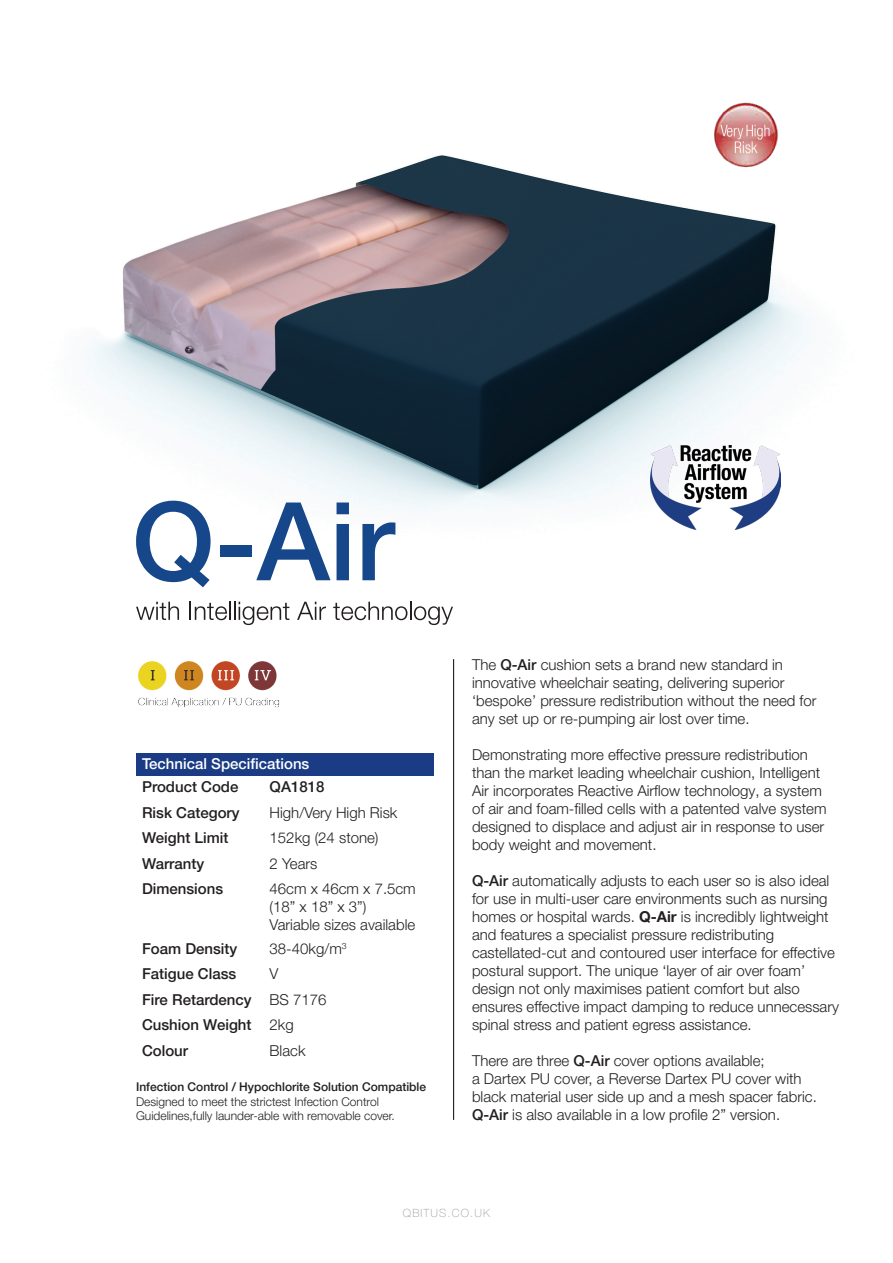
<style>
.page{position:relative;width:893px;height:1263px;background:#fff}
.page>*{position:absolute;margin:0;border:0;box-sizing:border-box;transform-origin:0 0}
.t1{font:300 15px/18px "Helvetica Neue LT Pro";color:#231f20}
.t2{font:500 15px "Helvetica Neue LT Pro";color:#231f20}
.t3{font:500 15px "Helvetica Neue LT Pro";color:#fff}
.t4{font:300 12px/14.4px "Helvetica Neue LT Pro";color:#231f20}
.t5{font:500 12px "Helvetica Neue LT Pro";color:#231f20}
.t6{font:100 11.25px "Helvetica Neue LT Pro";letter-spacing:.1em;color:#9d9c9c}
.s1{font-weight:500}
.s2{font-weight:700}
</style>
<div class="page">
<img style="left:84px;top:155px;width:730px;height:471px">
<img style="left:710px;top:102px;width:70px;height:68px">
<img style="left:651px;top:446px;width:129px;height:84px">
<hr style="left:453px;top:659px;width:1px;height:461px;background:#231f20">
<div style="left:136px;top:753px;width:298px;height:22px;background:#1b3c85"></div>
<img style="left:138px;top:661px;width:142px;height:46px">
<svg style="left:136px;top:501px;width:75px;height:86px"></svg>
<div style="left:220px;top:545px;width:32px;height:11px;background:#16478b"></div>
<svg style="left:256px;top:502px;width:75px;height:78px"></svg>
<svg style="left:337px;top:502px;width:12px;height:78px"></svg>
<svg style="left:362px;top:522px;width:33px;height:58px"></svg>
<svg style="left:136px;top:602px;width:43px;height:18px"></svg>
<svg style="left:190px;top:602px;width:99px;height:23px"></svg>
<svg style="left:297px;top:602px;width:29px;height:18px"></svg>
<svg style="left:333px;top:602px;width:120px;height:23px"></svg>
<p class="t3" style="left:142px;top:755px;width:169px">Technical Specifications</p>
<p class="t2" style="left:142px;top:778px;width:98px">Product Code</p>
<p class="t2" style="left:270px;top:778px;width:56px">QA1818</p>
<p class="t2" style="left:142px;top:803px;width:99px">Risk Category</p>
<p class="t1" style="left:270px;top:803px;width:129px">High/Very High Risk</p>
<p class="t2" style="left:142px;top:829px;width:88px">Weight Limit</p>
<p class="t1" style="left:270px;top:828px;width:110px">152kg (24 stone)</p>
<p class="t2" style="left:142px;top:854px;width:64px">Warranty</p>
<p class="t1" style="left:270px;top:854px;width:49px">2 Years</p>
<p class="t2" style="left:142px;top:880px;width:83px">Dimensions</p>
<p class="t1" style="left:270px;top:879px;width:148px">46cm x 46cm x 7.5cm</p>
<p class="t1" style="left:270px;top:897px;width:98px">(18” x 18” x 3”)</p>
<p class="t1" style="left:270px;top:915px;width:147px">Variable sizes available</p>
<p class="t2" style="left:142px;top:939px;width:97px">Foam Density</p>
<p class="t1" style="left:270px;top:939px;width:79px">38-40kg/m<sup>3</sup></p>
<p class="t2" style="left:142px;top:965px;width:96px">Fatigue Class</p>
<p class="t1" style="left:270px;top:964px;width:10px">V</p>
<p class="t2" style="left:142px;top:990px;width:111px">Fire Retardency</p>
<p class="t1" style="left:270px;top:990px;width:58px">BS 7176</p>
<p class="t2" style="left:142px;top:1016px;width:111px">Cushion Weight</p>
<p class="t1" style="left:270px;top:1015px;width:26px">2kg</p>
<p class="t2" style="left:142px;top:1041px;width:48px">Colour</p>
<p class="t1" style="left:270px;top:1041px;width:37px">Black</p>
<p class="t5" style="left:136px;top:1079px;width:292px">Infection Control / Hypochlorite Solution Compatible</p>
<p class="t4" style="left:136px;top:1094px;width:260px">Designed to meet the strictest Infection Control<br>Guidelines,fully launder-able with removable cover.</p>
<p class="t1" style="left:472px;top:655px;width:346px">The <span class="s1">Q-Air</span> cushion sets a brand new standard in innovative wheelchair seating, delivering superior ‘bespoke’ pressure redistribution without the need for any set up or re-pumping air lost over time.</p>
<p class="t1" style="left:472px;top:745px;width:356px">Demonstrating more effective pressure redistribution than the market leading wheelchair cushion, Intelligent Air incorporates Reactive Airflow technology, a system of air and foam-filled cells with a patented valve system designed to displace and adjust air in response to user body weight and movement.</p>
<p class="t1" style="left:472px;top:871px;width:368px"><span class="s1">Q-Air</span> automatically adjusts to each user so is also ideal for use in multi-user care environments such as nursing homes or hospital wards. <span class="s2">Q-Air</span> is incredibly lightweight and features a specialist pressure redistributing castellated-cut and contoured user interface for effective postural support. The unique ‘layer of air over foam’ design not only maximises patient comfort but also ensures effective impact damping to reduce unnecessary spinal stress and patient egress assistance.</p>
<p class="t1" style="left:472px;top:1051px;width:294px">There are three <span class="s1">Q-Air</span> cover options available;</p>
<p class="t1" style="left:472px;top:1069px;width:346px">a Dartex PU cover, a Reverse Dartex PU cover with black material user side up and a mesh spacer fabric.</p>
<p class="t1" style="left:472px;top:1105px;width:310px"><span class="s1">Q-Air</span> is also available in a low profile 2” version.</p>
<p class="t6" style="left:403px;top:1206px;width:89px">QBITUS.CO.UK</p>
</div>
